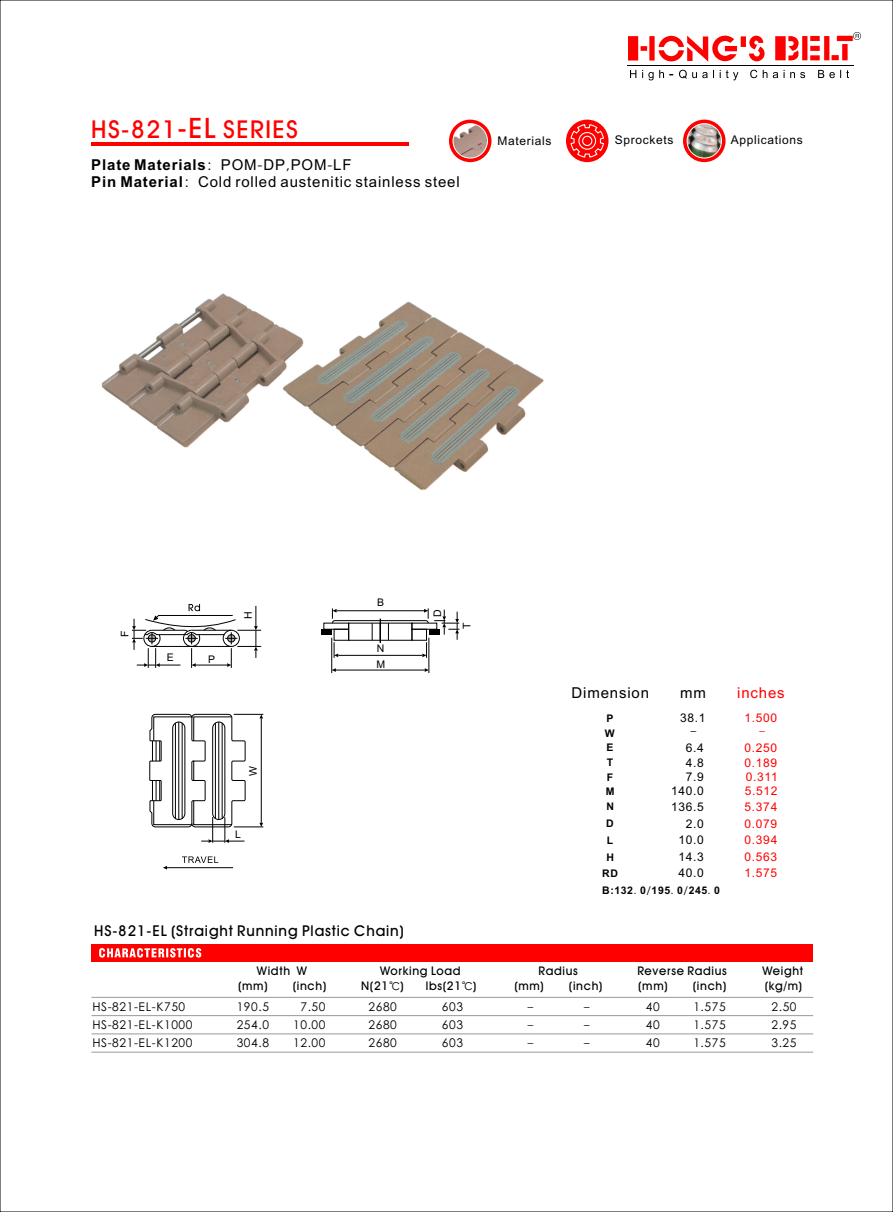
<style>
.page{position:relative;width:893px;height:1212px;background:#fff}
.page>*{position:absolute;margin:0;border:0;box-sizing:border-box;transform-origin:0 0}
.t1{font:500 24.75px "Avant Garde IT Cby BT";letter-spacing:.055em;color:#f00}
.t2{font:15px/16.8px "Arial";letter-spacing:.055em;color:#000}
.t3{font:500 15px "Avant Garde IT Cby BT";letter-spacing:.055em;color:#000}
.t4{font:15px "Arial";letter-spacing:.055em;color:#f00}
.t5{font:12px/18.3px "ST Xihei";letter-spacing:.05em;color:#000}
.t6{font:500 12px/14.2px "Avant Garde IT Cby BT";letter-spacing:.055em;color:#000}
.t7{font:12px/14.5px "Arial";letter-spacing:.055em;color:#000;text-align:justify}
.t8{font:12px "Arial";letter-spacing:.055em;color:#f00}
.t9{font:12px "ST Xihei";color:#f00}
.t10{font:700 10.5px/14.7px "Arial";letter-spacing:.055em;color:#000}
.t11{font:10.5px/16.2px "Arial";color:#000}
.s1{font-size:28.35px}
.s2{font-weight:700}
.s3{font-family:"ST Xihei"}
.s4{font-family:"Sim Sun";font-weight:400}
.s5{font-family:"ST Xihei";font-weight:400}
</style>
<div class="page">
<svg style="left:630px;top:70px;width:219px;height:10px"></svg>
<hr style="left:627px;top:65px;width:226px;height:1px;background:#000">
<svg style="left:628px;top:32px;width:233px;height:30px"></svg>
<hr style="left:91px;top:142px;width:318px;height:4px;background:#f00">
<div style="left:566px;top:120px;width:42px;height:42px;background:#f00;border-radius:50%"></div>
<svg style="left:570px;top:123px;width:35px;height:35px"></svg>
<svg style="left:683px;top:120px;width:42px;height:42px"></svg>
<img style="left:687px;top:124px;width:34px;height:34px">
<div style="left:687px;top:123px;width:35px;height:35px;border:1px solid #fff;border-radius:50%"></div>
<svg style="left:449px;top:120px;width:42px;height:42px"></svg>
<img style="left:453px;top:124px;width:34px;height:34px">
<div style="left:453px;top:123px;width:35px;height:35px;border:1px solid #fff;border-radius:50%"></div>
<img style="left:101px;top:293px;width:443px;height:197px">
<div style="left:91px;top:944px;width:722px;height:17px;background:#f00"></div>
<svg style="left:99px;top:948px;width:102px;height:9px"></svg>
<hr style="left:91px;top:997px;width:722px;height:1px;background:#999">
<hr style="left:91px;top:1015px;width:722px;height:1px;background:#999">
<hr style="left:91px;top:1033px;width:722px;height:1px;background:#999">
<hr style="left:91px;top:1052px;width:722px;height:1px;background:#999">
<hr style="left:167px;top:867px;width:66px;height:1px;background:#000">
<svg style="left:182px;top:856px;width:36px;height:7px"></svg>
<svg style="left:149px;top:713px;width:114px;height:130px"></svg>
<svg style="left:132px;top:604px;width:129px;height:64px"></svg>
<hr style="left:428px;top:638px;width:1px;height:35px;background:#000">
<hr style="left:331px;top:638px;width:1px;height:35px;background:#000">
<hr style="left:336px;top:670px;width:89px;height:1px;background:#000">
<svg style="left:425px;top:668px;width:4px;height:4px"></svg>
<svg style="left:332px;top:668px;width:4px;height:4px"></svg>
<div style="left:321px;top:629px;width:11px;height:6px;background:#000"></div>
<svg style="left:331px;top:608px;width:128px;height:50px"></svg>
<h1 class="t1" style="left:91px;top:120px;width:208px">HS-821<span class="s1">-EL</span> SERIES</h1>
<p class="t2" style="left:91px;top:158px;width:370px"><span class="s2">Plate Materials</span><span class="s3">：</span>POM<span class="s3">-</span>DP<span class="s3">,</span>POM<span class="s3">-</span> F<br><span class="s2">Pin Material</span><span class="s3">：</span>Cold rolled austenitic stainless steel</p>
<p class="t2" style="left:333px;top:158px;width:10px">L</p>
<p class="t7" style="left:498px;top:135px;width:56px">Materials</p>
<p class="t7" style="left:615px;top:134px;width:60px">Sprockets</p>
<p class="t7" style="left:731px;top:134px;width:74px">Applications</p>
<p class="t11" style="left:118px;top:637px;width:8px;rotate:-90deg">F</p>
<p class="t11" style="left:167px;top:650px;width:9px">E</p>
<p class="t11" style="left:208px;top:652px;width:9px">P</p>
<p class="t11" style="left:241px;top:619px;width:9px;rotate:-90deg">H</p>
<p class="t11" style="left:377px;top:595px;width:9px">B</p>
<p class="t11" style="left:376px;top:641px;width:10px">N<br>M</p>
<p class="t11" style="left:430px;top:617px;width:9px;rotate:-90deg">D</p>
<p class="t11" style="left:460px;top:629px;width:8px;rotate:-90deg">T</p>
<p class="t11" style="left:246px;top:775px;width:11px;rotate:-90deg">W</p>
<p class="t11" style="left:235px;top:827px;width:7px">L</p>
<p class="t3" style="left:94px;top:924px;width:311px">HS-821-EL (Straight Running Plastic Chain)</p>
<p class="t2" style="left:572px;top:685px;width:79px">Dimension</p>
<p class="t2" style="left:680px;top:685px;width:27px">mm</p>
<p class="t4" style="left:737px;top:687px;width:49px">inches</p>
<p class="t10" style="left:607px;top:712px;width:9px">P</p>
<p class="t7" style="left:680px;top:712px;width:27px">38.1</p>
<p class="t8" style="left:745px;top:713px;width:34px">1.500</p>
<p class="t10" style="left:605px;top:726px;width:11px">W<br>E</p>
<p class="t5" style="left:687px;top:722px;width:13px">–</p>
<p class="t9" style="left:756px;top:725px;width:13px">–</p>
<p class="t7" style="left:686px;top:742px;width:20px">6.4<br>4.8<br>7.9</p>
<p class="t8" style="left:745px;top:743px;width:34px">0.250</p>
<p class="t10" style="left:607px;top:756px;width:8px">T</p>
<p class="t8" style="left:745px;top:758px;width:34px">0.189</p>
<p class="t10" style="left:607px;top:771px;width:8px">F</p>
<p class="t8" style="left:746px;top:772px;width:33px">0.311</p>
<p class="t10" style="left:606px;top:785px;width:10px">M</p>
<p class="t7" style="left:671px;top:785px;width:34px">140.0</p>
<p class="t8" style="left:745px;top:786px;width:34px">5.512</p>
<p class="t7" style="left:671px;top:800px;width:34px">136.5</p>
<p class="t8" style="left:745px;top:802px;width:34px">5.374</p>
<p class="t10" style="left:606px;top:817px;width:9px">D</p>
<p class="t7" style="left:686px;top:817px;width:20px">2.0</p>
<p class="t8" style="left:745px;top:819px;width:34px">0.079</p>
<p class="t10" style="left:606px;top:800px;width:9px">N</p>
<p class="t7" style="left:679px;top:834px;width:27px">10.0</p>
<p class="t8" style="left:745px;top:835px;width:34px">0.394</p>
<p class="t7" style="left:679px;top:867px;width:27px">40.0</p>
<p class="t8" style="left:745px;top:869px;width:34px">1.575</p>
<p class="t10" style="left:606px;top:832px;width:9px;line-height:17.1px">L<br>H</p>
<p class="t7" style="left:679px;top:851px;width:27px">14.3</p>
<p class="t8" style="left:745px;top:852px;width:34px">0.563</p>
<p class="t10" style="left:602px;top:884px;width:119px">B:132<span class="s4">.</span>0<span class="s5">/</span>195<span class="s4">.</span>0<span class="s5">/</span>245<span class="s4">.</span>0</p>
<p class="t10" style="left:602px;top:867px;width:17px">RD</p>
<p class="t6" style="left:257px;top:965px;width:52px">Width W</p>
<p class="t5" style="left:237px;top:998px;width:34px">190.5</p>
<p class="t6" style="left:361px;top:965px;width:101px;text-indent:19px">Working Load<br>N(21<span class="s5">℃</span>)</p>
<p class="t6" style="left:514px;top:965px;width:90px;text-align:center">Radius<br>(mm) (inch)</p>
<p class="t6" style="left:637px;top:965px;width:91px">Reverse Radius (mm) (inch)</p>
<p class="t6" style="left:762px;top:965px;width:42px">Weight</p>
<p class="t6" style="left:238px;top:979px;width:90px">(mm) (inch)</p>
<p class="t6" style="left:765px;top:979px;width:39px">(kg/m)</p>
<p class="t6" style="left:426px;top:979px;width:52px">lbs(21<span class="s5">℃</span>)</p>
<p class="t5" style="left:300px;top:998px;width:27px">7.50</p>
<p class="t5" style="left:369px;top:998px;width:30px">2680</p>
<p class="t5" style="left:442px;top:998px;width:23px">603</p>
<p class="t5" style="left:646px;top:998px;width:15px">40</p>
<p class="t5" style="left:771px;top:998px;width:27px;text-align:justify">2.50<br>2.95<br>3.25</p>
<p class="t5" style="left:92px;top:998px;width:94px">HS-821-EL-K750</p>
<p class="t5" style="left:693px;top:998px;width:34px;text-align:justify">1.575<br>1.575<br>1.575</p>
<p class="t5" style="left:524px;top:998px;width:13px">–</p>
<p class="t5" style="left:581px;top:998px;width:13px">–</p>
<p class="t5" style="left:524px;top:1016px;width:13px">–</p>
<p class="t5" style="left:581px;top:1016px;width:13px">–</p>
<p class="t5" style="left:524px;top:1034px;width:13px">–</p>
<p class="t5" style="left:581px;top:1034px;width:13px">–</p>
<p class="t5" style="left:92px;top:1016px;width:102px">HS-821-EL-K1000<br>HS-821-EL-K1200</p>
<p class="t5" style="left:237px;top:1016px;width:34px">254.0</p>
<p class="t5" style="left:293px;top:1016px;width:34px">10.00</p>
<p class="t5" style="left:369px;top:1016px;width:30px">2680</p>
<p class="t5" style="left:442px;top:1016px;width:23px">603</p>
<p class="t5" style="left:369px;top:1034px;width:30px">2680</p>
<p class="t5" style="left:442px;top:1034px;width:23px">603</p>
<p class="t5" style="left:646px;top:1016px;width:15px">40<br>40</p>
<p class="t5" style="left:237px;top:1034px;width:34px">304.8</p>
<p class="t5" style="left:293px;top:1034px;width:34px">12.00</p>
</div>
